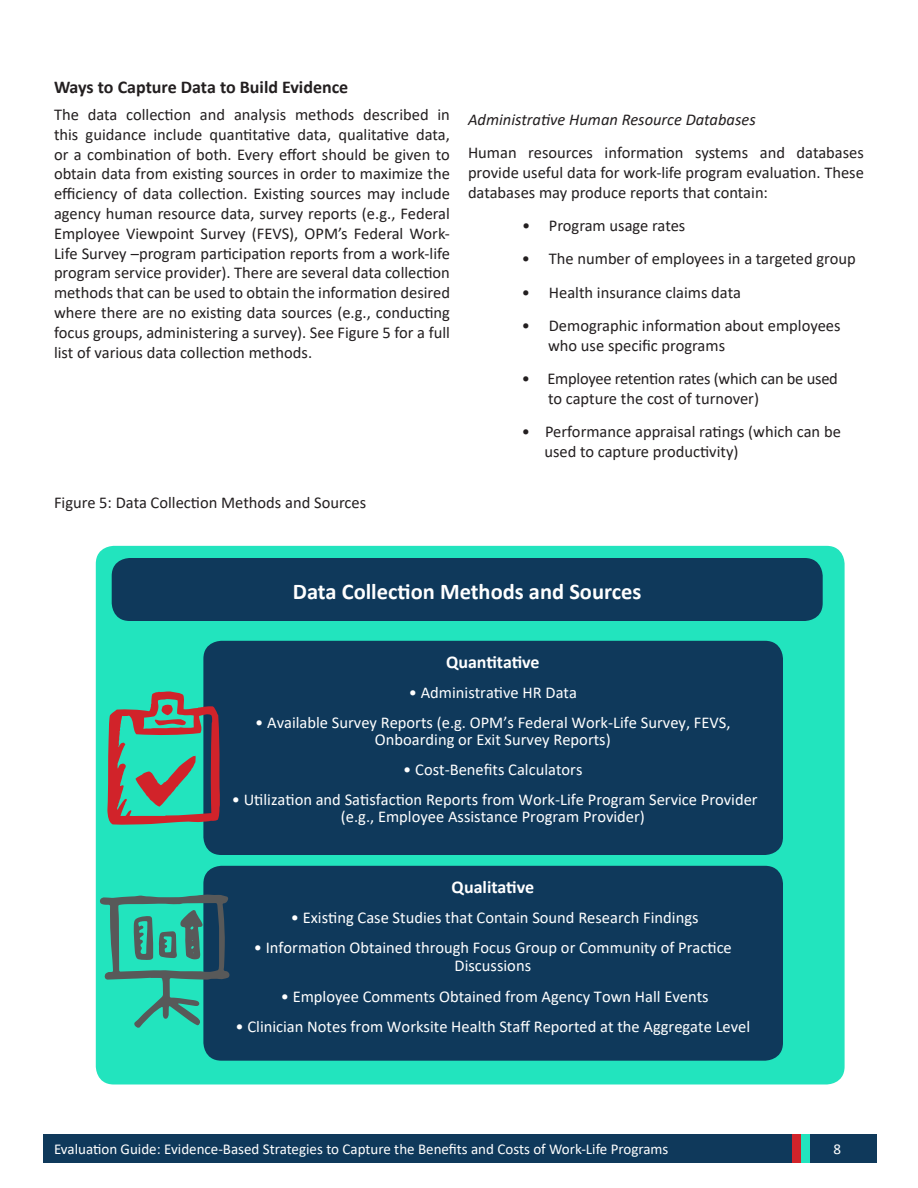
<style>
.page{position:relative;width:918px;height:1188px;background:#fff}
.page>*{position:absolute;margin:0;border:0;box-sizing:border-box;transform-origin:0 0}
.t1{font:700 22.5px "Calibri";color:#fff}
.t2{font:700 18px "Calibri";letter-spacing:-.005em;color:#231f20}
.t3{font:700 18px "Calibri";color:#fff}
.t4{font:16.5px/19.8px "Calibri";color:#231f20}
.t5{font:16.5px/16.5px "Calibri";color:#fff;text-align:center}
.t6{font:italic 16.5px "Calibri";color:#231f20}
.t7{font:15px "Calibri";color:#fff}
</style>
<div class="page">
<div style="left:43px;top:1134px;width:833px;height:29px;background:#0f395b"></div>
<div style="left:801px;top:1134px;width:9px;height:29px;background:#22e4be"></div>
<div style="left:792px;top:1134px;width:9px;height:29px;background:#d1232a"></div>
<div style="left:96px;top:546px;width:749px;height:539px;background:#22e4be;border-radius:18px"></div>
<div style="left:112px;top:558px;width:711px;height:63px;background:#0f395b;border-radius:18px"></div>
<div style="left:203px;top:641px;width:580px;height:214px;background:#0f395b;border-radius:18px"></div>
<div style="left:203px;top:866px;width:580px;height:195px;background:#0f395b;border-radius:18px"></div>
<svg style="left:107px;top:691px;width:113px;height:134px"></svg>
<svg style="left:100px;top:894px;width:130px;height:134px"></svg>
<h3 class="t2" style="left:54px;top:74px;width:296px">Ways to Capture Data to Build Evidence</h3>
<p class="t4" style="left:54px;top:104px;width:398px;text-align:justify">The data collection and analysis methods described in this guidance include quantitative data, qualitative data, or a combination of both. Every effort should be given to obtain data from existing sources in order to maximize the efficiency of data collection. Existing sources may include agency human resource data, survey reports (e.g., Federal Employee Viewpoint Survey (FEVS), OPM’s Federal Work-Life Survey –program participation reports from a work-life program service provider). There are several data collection methods that can be used to obtain the information desired where there are no existing data sources (e.g., conducting focus groups, administering a survey). See Figure 5 for a full list of various data collection methods.</p>
<p class="t4" style="left:54px;top:493px;width:314px">Figure 5: Data Collection Methods and Sources</p>
<h4 class="t6" style="left:468px;top:108px;width:289px">Administrative Human Resource Databases</h4>
<p class="t4" style="left:468px;top:142px;width:397px;text-align:justify">Human resources information systems and databases provide useful data for work-life program evaluation. These databases may produce reports that contain:</p>
<p class="t4" style="left:522px;top:215px;width:165px">• Program usage rates</p>
<p class="t4" style="left:522px;top:249px;width:335px">• The number of employees in a targeted group</p>
<p class="t4" style="left:522px;top:282px;width:220px">• Health insurance claims data</p>
<p class="t4" style="left:548px;top:315px;width:294px;text-indent:-26px">• Demographic information about employees who use specific programs</p>
<p class="t4" style="left:548px;top:368px;width:291px;text-indent:-26px">• Employee retention rates (which can be used to capture the cost of turnover)</p>
<p class="t4" style="left:544px;top:421px;width:298px;text-indent:-22px">• Performance appraisal ratings (which can be used to capture productivity)</p>
<h4 class="t1" style="left:293px;top:576px;width:350px">Data Collection Methods and Sources</h4>
<h5 class="t3" style="left:446px;top:649px;width:95px">Quantitative</h5>
<p class="t5" style="left:409px;top:684px;width:170px">• Administrative HR Data</p>
<p class="t5" style="left:255px;top:714px;width:477px">• Available Survey Reports (e.g. OPM’s Federal Work-Life Survey, FEVS,<br>Onboarding or Exit Survey Reports)</p>
<p class="t5" style="left:403px;top:761px;width:181px">• Cost-Benefits Calculators</p>
<p class="t5" style="left:232px;top:791px;width:527px">• Utilization and Satisfaction Reports from Work-Life Program Service Provider (e.g., Employee Assistance Program Provider)</p>
<h5 class="t3" style="left:452px;top:874px;width:84px">Qualitative</h5>
<p class="t5" style="left:291px;top:909px;width:409px">• Existing Case Studies that Contain Sound Research Findings</p>
<p class="t5" style="left:254px;top:939px;width:480px;line-height:18px">• Information Obtained through Focus Group or Community of Practice<br>Discussions</p>
<p class="t5" style="left:281px;top:988px;width:430px">• Employee Comments Obtained from Agency Town Hall Events</p>
<p class="t5" style="left:235px;top:1018px;width:516px">• Clinician Notes from Worksite Health Staff Reported at the Aggregate Level</p>
<p class="t7" style="left:54px;top:1139px;width:616px">Evaluation Guide: Evidence-Based Strategies to Capture the Benefits and Costs of Work-Life Programs</p>
<p class="t7" style="left:833px;top:1139px;width:9px">8</p>
</div>
